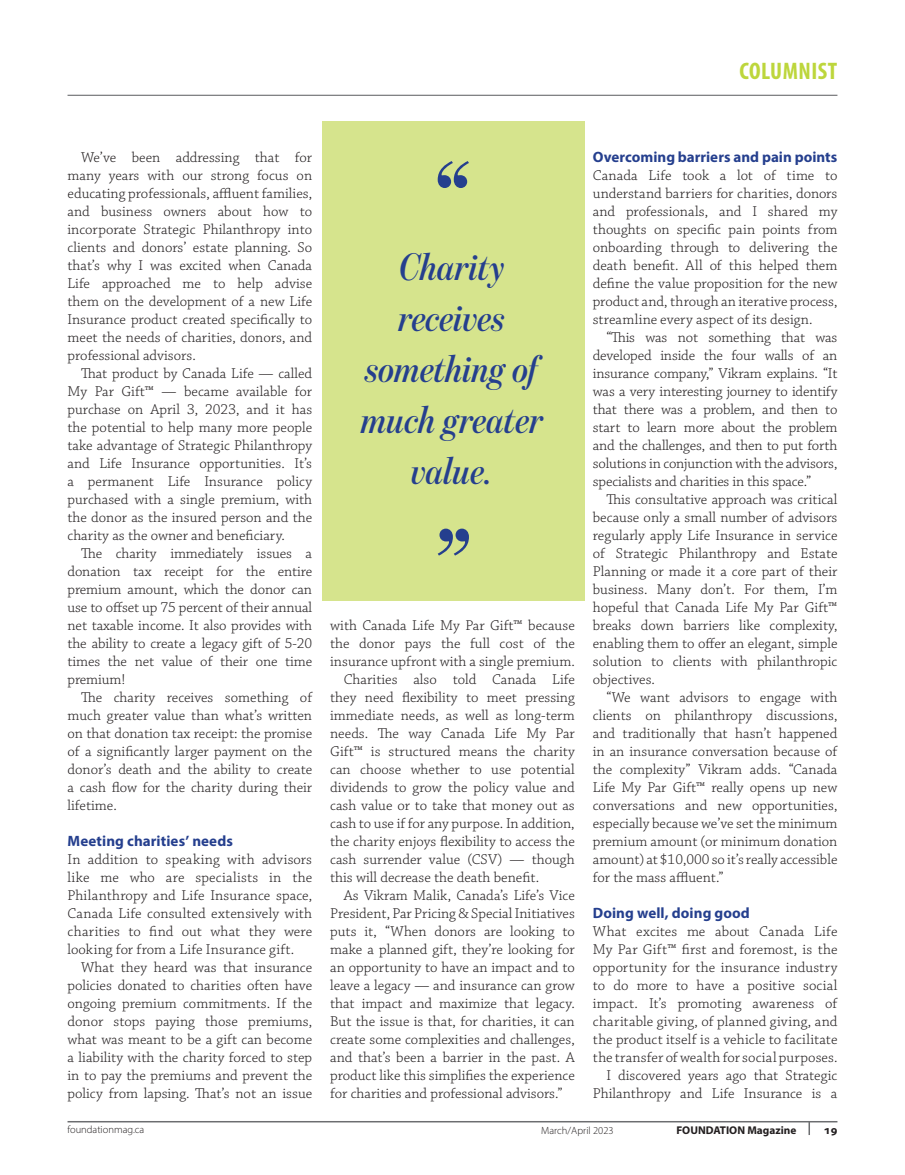
<style>
.page{position:relative;width:905px;height:1175px;background:#fff}
.page>*{position:absolute;margin:0;border:0;box-sizing:border-box;transform-origin:0 0}
.t1{font:italic 600 39px/51px "Benton Mod Disp Cond";letter-spacing:-.005em;color:#253f8e;text-align:center}
.t2{font:700 condensed 24px "Myriad Pro";letter-spacing:.02em;color:#bdd63c}
.t3{font:300 15px/18px "Chaparral Pro";color:#231f20;text-align:justify}
.t4{font:700 15px "Myriad Pro";letter-spacing:.005em;color:#253f8e}
.t5{font:700 12px "Myriad Pro";color:#231f20}
.t6{font:700 11.25px "Myriad Pro";color:#231f20}
.t7{font:300 10.5px "Myriad Pro";color:#231f20}
</style>
<div class="page">
<hr style="left:68px;top:95px;width:769px;height:1px;background:#6c6d70">
<hr style="left:68px;top:1120px;width:769px;height:2px;background:#6c6d70">
<svg style="left:808px;top:1122px;width:2px;height:13px"></svg>
<div style="left:322px;top:122px;width:262px;height:479px;background:#d6e48d"></div>
<svg style="left:437px;top:161px;width:32px;height:27px"></svg>
<svg style="left:437px;top:528px;width:32px;height:27px"></svg>
<h2 class="t2" style="left:739px;top:56px;width:99px">COLUMNIST</h2>
<p class="t3" style="left:68px;top:149px;width:246px;text-indent:14px">We’ve been addressing that for many years with our strong focus on educating professionals, affluent families, and business owners about how to incorporate Strategic Philanthropy into clients and donors’ estate planning. So that’s why I was excited when Canada Life approached me to help advise them on the development of a new Life Insurance product created specifically to meet the needs of charities, donors, and professional advisors.</p>
<p class="t3" style="left:68px;top:365px;width:246px;text-indent:14px">That product by Canada Life — called My Par Gift™ — became available for purchase on April 3, 2023, and it has the potential to help many more people take advantage of Strategic Philanthropy and Life Insurance opportunities. It’s a permanent Life Insurance policy purchased with a single premium, with the donor as the insured person and the charity as the owner and beneficiary.</p>
<p class="t3" style="left:68px;top:545px;width:246px;text-indent:14px">The charity immediately issues a donation tax receipt for the entire premium amount, which the donor can use to offset up 75 percent of their annual net taxable income. It also provides with the ability to create a legacy gift of 5-20 times the net value of their one time premium!</p>
<p class="t3" style="left:68px;top:689px;width:246px;text-indent:14px">The charity receives something of much greater value than what’s written on that donation tax receipt: the promise of a significantly larger payment on the donor’s death and the ability to create a cash flow for the charity during their lifetime.</p>
<p class="t4" style="left:68px;top:831px;width:167px">Meeting charities’ needs</p>
<p class="t3" style="left:68px;top:851px;width:246px">In addition to speaking with advisors like me who are specialists in the Philanthropy and Life Insurance space, Canada Life consulted extensively with charities to find out what they were looking for from a Life Insurance gift.</p>
<p class="t3" style="left:68px;top:959px;width:246px;text-indent:14px">What they heard was that insurance policies donated to charities often have ongoing premium commitments. If the donor stops paying those premiums, what was meant to be a gift can become a liability with the charity forced to step in to pay the premiums and prevent the policy from lapsing. That’s not an issue</p>
<h1 class="t1" style="left:361px;top:241px;width:184px">Charity receives something of much greater value.</h1>
<p class="t3" style="left:330px;top:617px;width:246px">with Canada Life My Par Gift™ because</p>
<p class="t3" style="left:330px;top:635px;width:246px">the donor pays the full cost of the</p>
<p class="t3" style="left:330px;top:653px;width:246px">insurance upfront with a single premium.</p>
<p class="t3" style="left:344px;top:671px;width:232px">Charities also told Canada Life</p>
<p class="t3" style="left:330px;top:689px;width:246px">they need flexibility to meet pressing</p>
<p class="t3" style="left:330px;top:707px;width:246px">immediate needs, as well as long-term</p>
<p class="t3" style="left:330px;top:725px;width:246px">needs. The way Canada Life My Par</p>
<p class="t3" style="left:330px;top:743px;width:246px">Gift™ is structured means the charity</p>
<p class="t3" style="left:330px;top:761px;width:246px">can choose whether to use potential</p>
<p class="t3" style="left:330px;top:779px;width:246px">dividends to grow the policy value and</p>
<p class="t3" style="left:330px;top:797px;width:246px">cash value or to take that money out as</p>
<p class="t3" style="left:330px;top:815px;width:246px">cash to use if for any purpose. In addition,</p>
<p class="t3" style="left:330px;top:833px;width:246px">the charity enjoys flexibility to access the</p>
<p class="t3" style="left:330px;top:851px;width:246px">cash surrender value (CSV) — though</p>
<p class="t3" style="left:330px;top:869px;width:210px">this will decrease the death benefit.</p>
<p class="t3" style="left:344px;top:887px;width:232px">As Vikram Malik, Canada’s Life’s Vice</p>
<p class="t3" style="left:330px;top:905px;width:246px">President, Par Pricing &amp; Special Initiatives</p>
<p class="t3" style="left:330px;top:923px;width:246px">puts it, “When donors are looking to</p>
<p class="t3" style="left:330px;top:941px;width:246px">make a planned gift, they’re looking for</p>
<p class="t3" style="left:330px;top:959px;width:246px">an opportunity to have an impact and to</p>
<p class="t3" style="left:330px;top:977px;width:246px">leave a legacy — and insurance can grow</p>
<p class="t3" style="left:330px;top:995px;width:246px">that impact and maximize that legacy.</p>
<p class="t3" style="left:330px;top:1013px;width:246px">But the issue is that, for charities, it can</p>
<p class="t3" style="left:330px;top:1031px;width:246px">create some complexities and challenges,</p>
<p class="t3" style="left:330px;top:1049px;width:246px">and that’s been a barrier in the past. A</p>
<p class="t3" style="left:330px;top:1067px;width:246px">product like this simplifies the experience</p>
<p class="t3" style="left:330px;top:1085px;width:234px">for charities and professional advisors.”</p>
<p class="t4" style="left:592px;top:147px;width:246px">Overcoming barriers and pain points</p>
<p class="t3" style="left:592px;top:167px;width:246px">Canada Life took a lot of time to understand barriers for charities, donors and professionals, and I shared my thoughts on specific pain points from onboarding through to delivering the death benefit. All of this helped them define the value proposition for the new product and, through an iterative process, streamline every aspect of its design.</p>
<p class="t3" style="left:592px;top:329px;width:246px;text-indent:14px">“This was not something that was developed inside the four walls of an insurance company,” Vikram explains. “It was a very interesting journey to identify that there was a problem, and then to start to learn more about the problem and the challenges, and then to put forth solutions in conjunction with the advisors, specialists and charities in this space.”</p>
<p class="t3" style="left:592px;top:491px;width:246px;text-indent:14px">This consultative approach was critical because only a small number of advisors regularly apply Life Insurance in service of Strategic Philanthropy and Estate Planning or made it a core part of their business. Many don’t. For them, I’m hopeful that Canada Life My Par Gift™ breaks down barriers like complexity, enabling them to offer an elegant, simple solution to clients with philanthropic objectives.</p>
<p class="t3" style="left:592px;top:689px;width:246px;text-indent:14px">“We want advisors to engage with clients on philanthropy discussions, and traditionally that hasn’t happened in an insurance conversation because of the complexity” Vikram adds. “Canada Life My Par Gift™ really opens up new conversations and new opportunities, especially because we’ve set the minimum premium amount (or minimum donation amount) at $10,000 so it’s really accessible for the mass affluent.”</p>
<p class="t4" style="left:592px;top:903px;width:158px">Doing well, doing good</p>
<p class="t3" style="left:592px;top:923px;width:246px;text-align:right">What excites me about Canada Life My Par Gift™ first and foremost, is the opportunity for the insurance industry to do more to have a positive social impact. It’s promoting awareness of charitable giving, of planned giving, and the product itself is a vehicle to facilitate the transfer of wealth for social purposes.<br>I discovered years ago that Strategic Philanthropy and Life Insurance is a</p>
<p class="t7" style="left:68px;top:1123px;width:78px">foundationmag.ca</p>
<p class="t7" style="left:541px;top:1124px;width:74px">March/April 2023</p>
<p class="t6" style="left:676px;top:1122px;width:121px">FOUNDATION Magazine</p>
<p class="t5" style="left:824px;top:1122px;width:15px">19</p>
</div>
